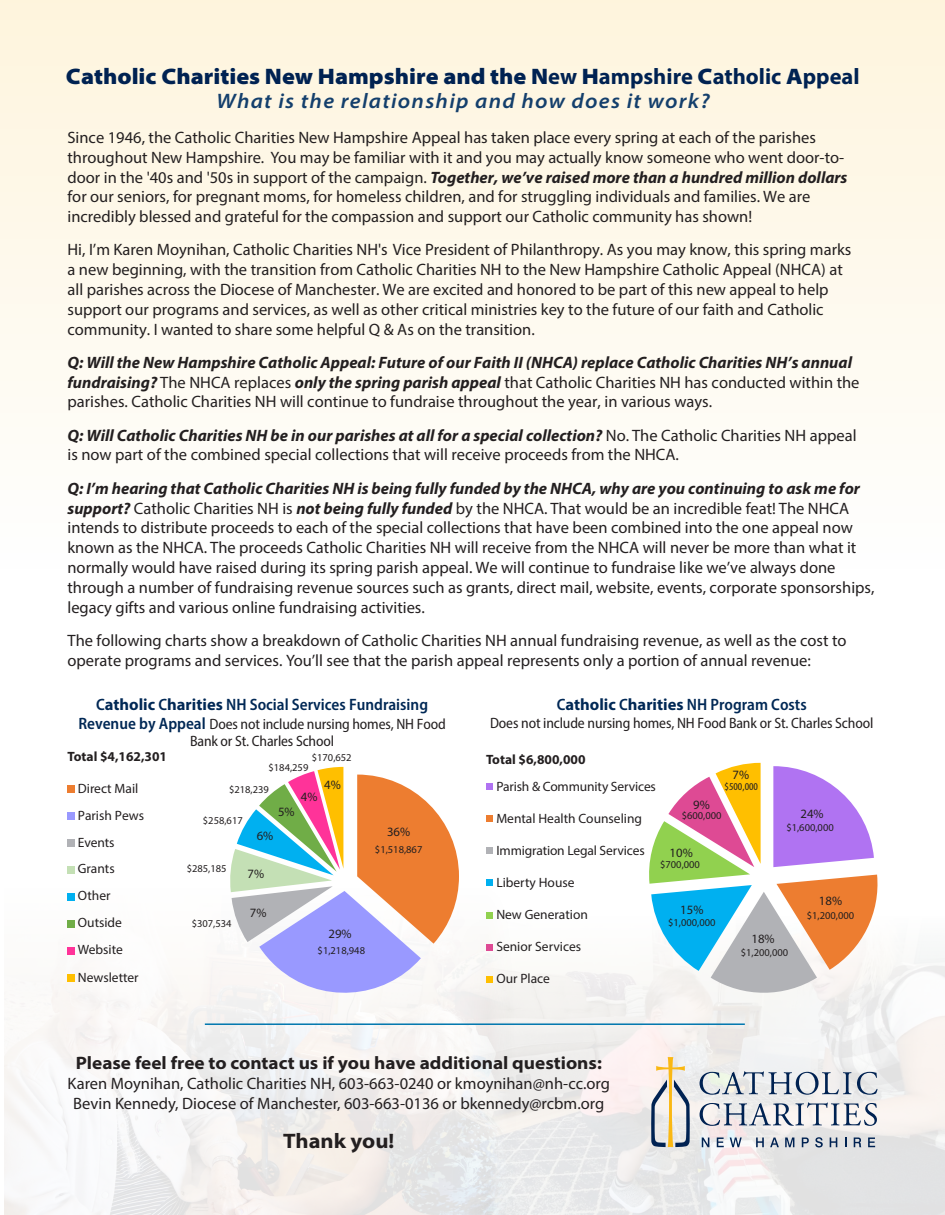
<style>
.page{position:relative;width:945px;height:1215px;background:#fff}
.page>*{position:absolute;margin:0;border:0;box-sizing:border-box;transform-origin:0 0}
.t1{font:900 semi-expanded 22.5px "Myriad Pro";color:#002252}
.t2{font:italic 600 semi-expanded 21px "Myriad Pro";letter-spacing:.06em;color:#143f6c}
.t3{font:700 semi-expanded 21px "Myriad Pro";color:#231f20}
.t4{font:700 semi-expanded 18px "Myriad Pro";color:#231f20}
.t5{font:16.5px/19.8px "Myriad Pro";color:#231f20}
.t6{font:600 semi-condensed 16.5px "Myriad Pro";color:#002855}
.t7{font:semi-condensed 15px/16.8px "Myriad Pro";letter-spacing:-.01em;color:#231f20;text-align:center}
.t8{font:13.5px/27px "Myriad Pro";color:#231f20}
.t9{font:700 13.5px "Myriad Pro";color:#231f20}
.t10{font:12.75px "Myriad Pro";color:#231f20}
.t11{font:10.5px "Myriad Pro";color:#231f20}
.t12{font:condensed 10.5px "Myriad Pro";color:#231f20;scale:1.1 1}
.s1{font-weight:700;font-stretch:normal}
.s2{font-weight:700;font-style:italic}
.s3{font-weight:600;font-size:16.5px;color:#002855}
</style>
<div class="page">
<div style="left:0;top:0;width:945px;height:580px;background:linear-gradient(to bottom,#fef4dd,#feffff)"></div>
<img style="left:4px;top:893px;width:437px;height:322px">
<img style="left:441px;top:954px;width:504px;height:261px">
<div style="left:68px;top:785px;width:7px;height:7px;background:#ed7d30"></div>
<div style="left:68px;top:812px;width:7px;height:7px;background:#99f"></div>
<div style="left:68px;top:839px;width:7px;height:7px;background:#b1b2b6"></div>
<div style="left:68px;top:866px;width:7px;height:7px;background:#c4e0b5"></div>
<div style="left:68px;top:893px;width:7px;height:8px;background:#00b0f0"></div>
<div style="left:68px;top:920px;width:7px;height:8px;background:#70ad47"></div>
<div style="left:68px;top:948px;width:7px;height:7px;background:#f39"></div>
<div style="left:68px;top:975px;width:7px;height:7px;background:#ffbf00"></div>
<svg style="left:229px;top:767px;width:230px;height:238px"></svg>
<div style="left:486px;top:783px;width:7px;height:7px;background:#b073f2"></div>
<div style="left:486px;top:815px;width:7px;height:7px;background:#ed7d30"></div>
<div style="left:486px;top:847px;width:7px;height:7px;background:#b1b2b6"></div>
<div style="left:486px;top:880px;width:7px;height:6px;background:#00b0f0"></div>
<div style="left:486px;top:912px;width:7px;height:7px;background:#91d14f"></div>
<div style="left:486px;top:944px;width:7px;height:7px;background:#de4a94"></div>
<div style="left:486px;top:976px;width:7px;height:7px;background:#ffbf00"></div>
<svg style="left:651px;top:1057px;width:39px;height:90px"></svg>
<svg style="left:700px;top:1071px;width:177px;height:24px;background:#bcc3cb"></svg>
<svg style="left:700px;top:1102px;width:177px;height:24px"></svg>
<svg style="left:702px;top:1138px;width:7px;height:9px"></svg>
<svg style="left:717px;top:1138px;width:7px;height:9px"></svg>
<svg style="left:730px;top:1138px;width:12px;height:9px"></svg>
<svg style="left:756px;top:1138px;width:8px;height:9px"></svg>
<svg style="left:770px;top:1138px;width:9px;height:9px"></svg>
<svg style="left:785px;top:1138px;width:9px;height:9px"></svg>
<svg style="left:802px;top:1138px;width:7px;height:9px"></svg>
<svg style="left:815px;top:1137px;width:8px;height:10px"></svg>
<svg style="left:830px;top:1138px;width:7px;height:9px"></svg>
<svg style="left:854px;top:1138px;width:7px;height:9px"></svg>
<svg style="left:868px;top:1138px;width:7px;height:9px"></svg>
<hr style="left:205px;top:1023px;width:540px;height:2px;background:#0077ae">
<svg style="left:647px;top:763px;width:234px;height:235px"></svg>
<p class="t1" style="left:66px;top:61px;width:795px">Catholic Charities New Hampshire and the N<span class="s1">ew</span> H<span class="s1">ampshire</span> C<span class="s1">atholic</span> A<span class="s1">ppeal</span></p>
<p class="t2" style="left:217px;top:87px;width:495px">What is the relationship and how does it work?</p>
<p class="t5" style="left:68px;top:127px;width:781px">Since 1946, the Catholic Charities New Hampshire Appeal has taken place every spring at each of the parishes throughout New Hampshire. You may be familiar with it and you may actually know someone who went door-to&shy;door in the '40s and '50s in support of the campaign. <span class="s2">Together, we’ve raised more than a hundred million dollars </span>for our seniors, for pregnant moms, for homeless children, and for struggling individuals and families. We are incredibly blessed and grateful for the compassion and support our Catholic community has shown!</p>
<p class="t5" style="left:68px;top:240px;width:785px">Hi, I’m Karen Moynihan, Catholic Charities NH's Vice President of Philanthropy. As you may know, this spring marks a new beginning, with the transition from Catholic Charities NH to the New Hampshire Catholic Appeal (NHCA) at all parishes across the Diocese of Manchester. We are excited and honored to be part of this new appeal to help support our programs and services, as well as other critical ministries key to the future of our faith and Catholic community. I wanted to share some helpful Q &amp; As on the transition.</p>
<p class="t5" style="left:67px;top:352px;width:794px"><span class="s2">Q: Will the New Hampshire Catholic Appeal: Future of our Faith II (NHCA) replace Catholic Charities NH’s annual fundraising?</span> The NHCA replaces <span class="s2">only the spring parish appeal</span> that Catholic Charities NH has conducted within the parishes. Catholic Charities NH will continue to fundraise throughout the year, in various ways.</p>
<p class="t5" style="left:68px;top:425px;width:791px"><span class="s2">Q: Will Catholic Charities NH be in our parishes at all for a special collection?</span> No. The Catholic Charities NH appeal is now part of the combined special collections that will receive proceeds from the NHCA.</p>
<p class="t5" style="left:68px;top:478px;width:794px"><span class="s2">Q: I’m hearing that Catholic Charities NH is being fully funded by the NHCA, why are you continuing to ask me for support?</span> Catholic Charities NH is <span class="s2">not being fully funded</span> by the NHCA. That would be an incredible feat! The NHCA intends to distribute proceeds to each of the special collections that have been combined into the one appeal now known as the NHCA. The proceeds Catholic Charities NH will receive from the NHCA will never be more than what it normally would have raised during its spring parish appeal. We will continue to fundraise like we’ve always done</p>
<p class="t5" style="left:68px;top:577px;width:809px">through a number of fundraising revenue sources such as grants, direct mail, website, events, corporate sponsorships, legacy gifts and various online fundraising activities.</p>
<p class="t5" style="left:68px;top:630px;width:781px">The following charts show a breakdown of Catholic Charities NH annual fundraising revenue, as well as the cost to operate programs and services. You’ll see that the parish appeal represents only a portion of annual revenue:</p>
<p class="t6" style="left:96px;top:694px;width:334px">C<span class="s1">atholic</span> C<span class="s1">harities</span> NH Social Services Fundraising</p>
<p class="t7" style="left:78px;top:715px;width:369px"><span class="s3">Revenue by Appeal</span> Does not include nursing homes, NH Food<br>Bank or St. Charles School</p>
<p class="t6" style="left:557px;top:694px;width:251px">C<span class="s1">atholic</span> C<span class="s1">harities</span> NH Program Costs</p>
<p class="t7" style="left:490px;top:714px;width:385px">Does not include nursing homes, NH Food Bank or St. Charles School</p>
<p class="t9" style="left:68px;top:748px;width:101px">Total $4,162,301</p>
<p class="t9" style="left:486px;top:750px;width:101px">Total $6,800,000</p>
<p class="t8" style="left:496px;top:773px;width:161px">Parish &amp; Community Services</p>
<p class="t8" style="left:496px;top:805px;width:147px">Mental Health Counseling</p>
<p class="t8" style="left:496px;top:837px;width:150px">Immigration Legal Services</p>
<p class="t8" style="left:496px;top:869px;width:80px">Liberty House</p>
<p class="t8" style="left:496px;top:901px;width:93px">New Generation</p>
<p class="t8" style="left:496px;top:933px;width:86px">Senior Services</p>
<p class="t8" style="left:496px;top:965px;width:55px">Our Place</p>
<p class="t11" style="left:312px;top:751px;width:41px">$170,652</p>
<p class="t11" style="left:269px;top:761px;width:41px">$184,259</p>
<p class="t10" style="left:733px;top:767px;width:18px">7%</p>
<p class="t10" style="left:324px;top:777px;width:18px">4%</p>
<p class="t12" style="left:725px;top:780px;width:32px">$500,000</p>
<p class="t8" style="left:78px;top:774px;width:68px">Direct Mail<br>Parish Pews<br>Events<br>Grants<br>Other<br>Outside<br>Website<br>Newsletter</p>
<p class="t11" style="left:229px;top:783px;width:41px">$218,239</p>
<p class="t11" style="left:203px;top:814px;width:41px">$258,617</p>
<p class="t11" style="left:187px;top:862px;width:41px">$285,185</p>
<p class="t10" style="left:301px;top:789px;width:18px">4%</p>
<p class="t10" style="left:693px;top:796px;width:18px">9%</p>
<p class="t10" style="left:278px;top:804px;width:18px">5%</p>
<p class="t10" style="left:800px;top:806px;width:25px">24%</p>
<p class="t11" style="left:682px;top:809px;width:41px">$600,000</p>
<p class="t11" style="left:786px;top:821px;width:49px">$1,600,000</p>
<p class="t10" style="left:387px;top:824px;width:25px">36%</p>
<p class="t10" style="left:257px;top:828px;width:18px">6%</p>
<p class="t10" style="left:248px;top:866px;width:18px">7%</p>
<p class="t10" style="left:250px;top:905px;width:18px">7%</p>
<p class="t11" style="left:375px;top:843px;width:49px">$1,518,867</p>
<p class="t10" style="left:670px;top:845px;width:25px">10%</p>
<p class="t11" style="left:660px;top:858px;width:41px">$700,000</p>
<p class="t10" style="left:819px;top:893px;width:25px">18%</p>
<p class="t10" style="left:680px;top:902px;width:25px">15%</p>
<p class="t11" style="left:807px;top:909px;width:49px">$1,200,000</p>
<p class="t11" style="left:668px;top:916px;width:49px">$1,000,000</p>
<p class="t11" style="left:192px;top:917px;width:41px">$307,534</p>
<p class="t10" style="left:329px;top:926px;width:25px">29%</p>
<p class="t10" style="left:752px;top:931px;width:25px">18%</p>
<p class="t11" style="left:318px;top:944px;width:49px">$1,218,948</p>
<p class="t11" style="left:741px;top:946px;width:49px">$1,200,000</p>
<p class="t4" style="left:76px;top:1051px;width:528px">Please feel free to contact us if you have additional questions:</p>
<p class="t5" style="left:68px;top:1073px;width:544px">Karen Moynihan, Catholic Charities NH, 603-663-0240 or kmoynihan@nh-cc.org</p>
<p class="t5" style="left:73px;top:1093px;width:533px">Bevin Kennedy, Diocese of Manchester, 603-663-0136 or bkennedy@rcbm.org</p>
<p class="t3" style="left:283px;top:1127px;width:113px">Thank you!</p>
</div>
